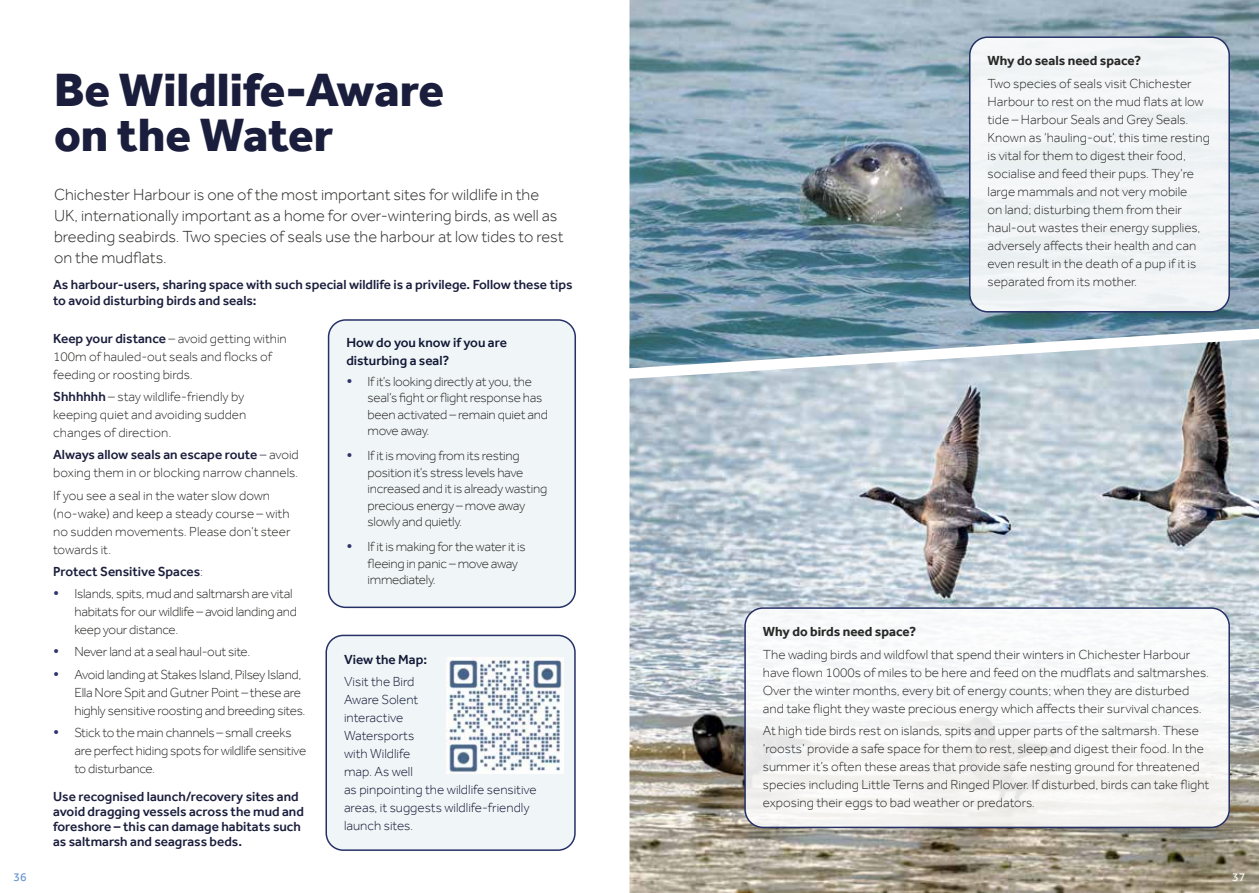
<style>
.page{position:relative;width:1259px;height:893px;background:#fff}
.page>*{position:absolute;margin:0;border:0;box-sizing:border-box;transform-origin:0 0}
.t1{font:800 48px/45px "Effra";color:#1a1e3c}
.t2{font:300 16.5px/21px "Effra";color:#282827}
.t3{font:300 13.5px/18px "Effra";color:#282827}
.t4{font:300 13.5px/16.5px "Effra";letter-spacing:-.02em;color:#282827}
.t5{font:500 13.5px/15px "Effra";color:#1a1e3c}
.t6{font:300 13.5px/18px "Effra";color:#121836}
.t7{font:500 13.5px/18px "Effra";color:#121836}
.t8{font:700 13.5px "Effra";color:#282827}
.t9{font:12px "Effra";color:#6291cc}
.t10{font:12px "Effra";color:#fff}
.s1{font-weight:500;color:#1a1e3c}
.s2{color:#1a1e3c}
</style>
<div class="page">
<div style="left:326px;top:635px;width:249px;height:215px;background:#f0f5f7;border-radius:17px"></div>
<div style="left:325px;top:635px;width:251px;height:216px;border:2px solid #253067;border-radius:17px"></div>
<img style="left:447px;top:657px;width:116px;height:116px">
<div style="left:328px;top:320px;width:247px;height:287px;background:#f0f5f7;border-radius:17px"></div>
<div style="left:328px;top:319px;width:248px;height:289px;border:2px solid #253067;border-radius:17px"></div>
<img style="left:629px;top:385px;width:630px;height:508px">
<img style="left:629px;top:0;width:630px;height:321px">
<div style="left:969px;top:37px;width:260px;height:275px;background:#f2f5f7;border-radius:18px"></div>
<div style="left:969px;top:36px;width:261px;height:277px;border:2px solid #253067;border-radius:18px"></div>
<div style="left:745px;top:608px;width:484px;height:219px;background:linear-gradient(to right,#f6f6f6,#f7f7f7);border-radius:18px"></div>
<div style="left:744px;top:607px;width:486px;height:221px;border:2px solid #253067;border-radius:18px"></div>
<svg style="left:629px;top:321px;width:630px;height:64px"></svg>
<h1 class="t1" style="left:54px;top:67px;width:391px">Be Wildlife-Aware on the Water</h1>
<p class="t2" style="left:54px;top:184px;width:511px">Chichester Harbour is one of the most important sites for wildlife in the UK, internationally important as a home for over-wintering birds, as well as breeding seabirds. Two species of seals use the harbour at low tides to rest on the mudflats.</p>
<p class="t5" style="left:53px;top:276px;width:521px;line-height:16.5px">As harbour-users, sharing space with such special wildlife is a privilege. Follow these tips to avoid disturbing birds and seals:</p>
<p class="t3" style="left:53px;top:329px;width:235px"><span class="s1">Keep your distance</span> – avoid getting within<br>100m of hauled-out seals and flocks of feeding or roosting birds.</p>
<p class="t3" style="left:53px;top:387px;width:195px"><span class="s1">Shhhhhh</span> – stay wildlife-friendly by keeping quiet and avoiding sudden changes of direction.</p>
<p class="t3" style="left:53px;top:446px;width:247px"><span class="s1">Always allow seals an escape route</span> <span class="s2">–</span> avoid boxing them in or blocking narrow channels.</p>
<p class="t3" style="left:53px;top:486px;width:239px">If you see a seal in the water slow down (no-wake) and keep a steady course – with no sudden movements. Please don’t steer towards it.</p>
<p class="t4" style="left:74px;top:560px;width:220px;line-height:22.2px;text-indent:-21px"><span class="s1">Protect Sensitive Spaces</span><span class="s2">:<br></span>Islands, spits, mud and saltmarsh are vital</p>
<p class="t4" style="left:74px;top:602px;width:224px;line-height:18px">habitats for our wildlife – avoid landing and keep your distance.</p>
<p class="t4" style="left:74px;top:640px;width:229px;line-height:22.2px">Never land at a seal haul-out site.<br>Avoid landing at Stakes Island, Pilsey Island,</p>
<p class="t4" style="left:74px;top:683px;width:232px;line-height:18px">Ella Nore Spit and Gutner Point – these are highly sensitive roosting and breeding sites.</p>
<p class="t4" style="left:74px;top:723px;width:233px;line-height:18px">Stick to the main channels – small creeks are perfect hiding spots for wildlife sensitive to disturbance.</p>
<p class="t5" style="left:53px;top:788px;width:252px">Use recognised launch/recovery sites and avoid dragging vessels across the mud and foreshore – this can damage habitats such as saltmarsh and seagrass beds.</p>
<p class="t7" style="left:346px;top:333px;width:162px">How do you know if you are disturbing a seal?</p>
<p class="t4" style="left:367px;top:373px;width:182px">If it’s looking directly at you, the seal’s fight or flight response has been activated – remain quiet and move away.</p>
<p class="t4" style="left:367px;top:447px;width:181px">If it is moving from its resting position it’s stress levels have increased and it is already wasting precious energy – move away slowly and quietly.</p>
<p class="t4" style="left:367px;top:538px;width:160px">If it is making for the water it is fleeing in panic – move away immediately.</p>
<p class="t7" style="left:344px;top:650px;width:85px">View the Map:</p>
<p class="t6" style="left:344px;top:672px;width:194px">Visit the Bird<br>Aware Solent<br>interactive<br>Watersports<br>with Wildlife<br>map. As well<br>as pinpointing the wildlife sensitive areas, it suggests wildlife-friendly launch sites.</p>
<p class="t8" style="left:987px;top:53px;width:155px">Why do seals need space?</p>
<p class="t3" style="left:987px;top:74px;width:224px">Two species of seals visit Chichester Harbour to rest on the mud flats at low tide – Harbour Seals and Grey Seals.<br>Known as ‘hauling-out’, this time resting is vital for them to digest their food, socialise and feed their pups. They’re large mammals and not very mobile<br>on land; disturbing them from their haul-out wastes their energy supplies, adversely affects their health and can even result in the death of a pup if it is separated from its mother.</p>
<p class="t8" style="left:763px;top:624px;width:155px">Why do birds need space?</p>
<p class="t3" style="left:763px;top:645px;width:447px">The wading birds and wildfowl that spend their winters in Chichester Harbour have flown 1000s of miles to be here and feed on the mudflats and saltmarshes.<br>Over the winter months, every bit of energy counts; when they are disturbed and take flight they waste precious energy which affects their survival chances.</p>
<p class="t3" style="left:763px;top:721px;width:448px">At high tide birds rest on islands, spits and upper parts of the saltmarsh. These ‘roosts’ provide a safe space for them to rest, sleep and digest their food. In the summer it’s often these areas that provide safe nesting ground for threatened species including Little Terns and Ringed Plover. If disturbed, birds can take flight exposing their eggs to bad weather or predators.</p>
<p class="t9" style="left:14px;top:870px;width:15px">36</p>
<p class="t10" style="left:1232px;top:870px;width:15px">37</p>
</div>
